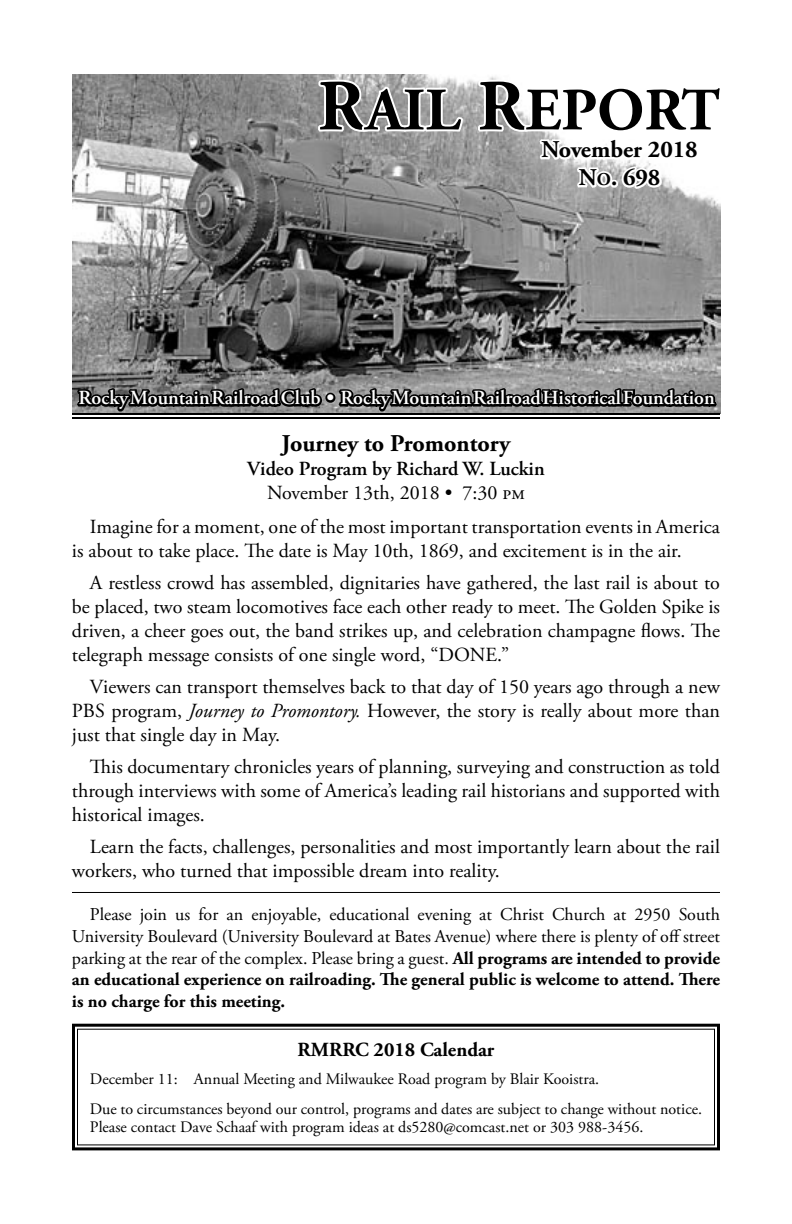
<style>
.page{position:relative;width:792px;height:1224px;background:#fff}
.page>*{position:absolute;margin:0;border:0;box-sizing:border-box;transform-origin:0 0}
.t1{font:700 60px "Adobe Garamond Pro";color:#000}
.Title_Style_1{font:700 24px "Adobe Garamond Pro";color:#000}
.Paragraph_Style_1{font:20px/24px "Adobe Garamond Pro";color:#000;text-align:justify}
.t2{font:600 20px "Adobe Garamond Pro";color:#fff}
.Subhead_Style_1{font:600 20px "Adobe Garamond Pro";color:#000}
.Subhead_Style_1-2{font:20px "Adobe Garamond Pro";color:#000}
.Body_text{font:700 20px "Adobe Garamond Pro";color:#000}
.Paragraph_Style_1-2{font:18px/21.6px "Adobe Garamond Pro";color:#000;text-align:justify}
.Body_text-2{font:16px/18px "Adobe Garamond Pro";color:#000}
.s1{font-size:72px}
.s2{font-size:18px}
.s3{font-style:italic}
.s4{font-weight:700}
</style>
<div class="page">
<img style="left:73px;top:74px;width:648px;height:340px">
<svg style="left:72px;top:1023px;width:648px;height:128px"></svg>
<svg style="left:316px;top:77px;width:149px;height:57px"></svg>
<svg style="left:476px;top:77px;width:245px;height:114px"></svg>
<svg style="left:75px;top:230px;width:249px;height:183px;background:#686868"></svg>
<div style="left:325px;top:393px;width:10px;height:10px;border:4px solid #000;border-radius:50%"></div>
<svg style="left:337px;top:230px;width:380px;height:183px;background:#6a6a6a"></svg>
<hr style="left:72px;top:892px;width:648px;height:1px;background:#000">
<hr style="left:72px;top:413px;width:648px;height:2px;background:#000">
<hr style="left:72px;top:417px;width:648px;height:2px;background:#000">
<p class="t1" style="left:318px;top:75px;width:404px"><span class="s1">R</span>AIL <span class="s1">R</span>EPORT</p>
<p class="Title_Style_1" style="left:542px;top:136px;width:158px">November 2018</p>
<p class="Title_Style_1" style="left:579px;top:164px;width:83px">N<span class="s2">O</span>. 698</p>
<p class="t2" style="left:79px;top:387px;width:638px">Rocky Mountain Railroad Club • Rocky Mountain Railroad Historical Foundation</p>
<p class="Title_Style_1" style="left:281px;top:429px;width:231px">Journey to Promontory</p>
<p class="Subhead_Style_1" style="left:247px;top:457px;width:299px">Video Program by Richard W. Luckin</p>
<p class="Subhead_Style_1-2" style="left:267px;top:480px;width:259px">November 13th, 2018 • 7:30 PM</p>
<p class="Paragraph_Style_1" style="left:72px;top:515px;width:649px;text-indent:18px">Imagine for a moment, one of the most important transportation events in America is about to take place. The date is May 10th, 1869, and excitement is in the air.</p>
<p class="Paragraph_Style_1" style="left:72px;top:571px;width:650px;text-indent:18px">A restless crowd has assembled, dignitaries have gathered, the last rail is about to be placed, two steam locomotives face each other ready to meet. The Golden Spike is driven, a cheer goes out, the band strikes up, and celebration champagne flows. The telegraph message consists of one single word, “DONE.”</p>
<p class="Paragraph_Style_1" style="left:72px;top:675px;width:649px;text-indent:18px">Viewers can transport themselves back to that day of 150 years ago through a new PBS program, <span class="s3">Journey to Promontory.</span> However, the story is really about more than just that single day in May.</p>
<p class="Paragraph_Style_1" style="left:72px;top:755px;width:649px;text-indent:18px">This documentary chronicles years of planning, surveying and construction as told through interviews with some of America’s leading rail historians and supported with historical images.</p>
<p class="Paragraph_Style_1" style="left:72px;top:835px;width:650px;text-indent:18px">Learn the facts, challenges, personalities and most importantly learn about the rail workers, who turned that impossible dream into reality.</p>
<p class="Paragraph_Style_1-2" style="left:72px;top:905px;width:650px;text-indent:18px">Please join us for an enjoyable, educational evening at Christ Church at 2950 South University Boulevard (University Boulevard at Bates Avenue) where there is plenty of off street parking at the rear of the complex. Please bring a guest. <span class="s4">All programs are intended to provide an educational experience on railroading. The general public is welcome to attend. There is no charge for this meeting.</span></p>
<p class="Body_text" style="left:298px;top:1038px;width:198px">RMRRC 2018 Calendar</p>
<p class="Body_text-2" style="left:90px;top:1071px;width:511px">December 11: Annual Meeting and Milwaukee Road program by Blair Kooistra.</p>
<p class="Body_text-2" style="left:90px;top:1101px;width:614px">Due to circumstances beyond our control, programs and dates are subject to change without notice.<br>Please contact Dave Schaaf with program ideas at ds5280@comcast.net or 303 988-3456.</p>
</div>
